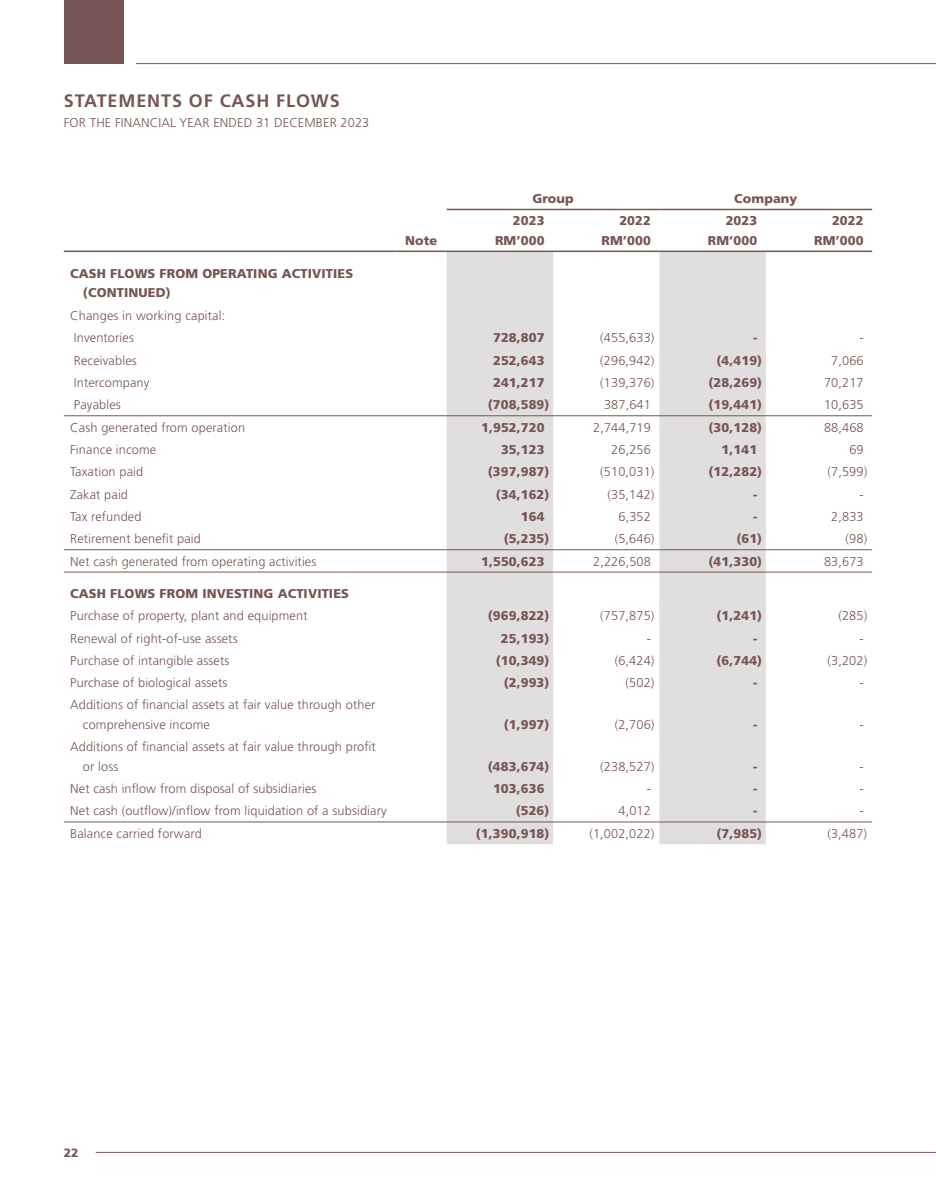
<style>
.page{position:relative;width:936px;height:1191px;background:#fff}
.page>*{position:absolute;margin:0;border:0;box-sizing:border-box;transform-origin:0 0}
.t1{font:700 18px "Frutiger LT Std";letter-spacing:.05em;color:#775554}
.t2{font:300 12.75px/19.5px "Frutiger LT Std";letter-spacing:.01em;color:#775554}
.t3{font:900 12.75px/19.5px "Frutiger LT Std";letter-spacing:.01em;color:#775554;text-align:right}
.t4{font:900 12px "Frutiger LT Std";color:#775554}
</style>
<div class="page">
<div style="left:64px;top:0;width:59px;height:64px;background:#775554"></div>
<hr style="left:96px;top:1152px;width:839px;height:1px;background:#775554">
<hr style="left:136px;top:63px;width:799px;height:1px;background:#775554">
<svg style="left:446px;top:252px;width:319px;height:592px;fill:#e0dede"></svg>
<svg style="left:446px;top:550px;width:319px;height:54px"></svg>
<hr style="left:64px;top:250px;width:331px;height:2px;background:#775554">
<hr style="left:395px;top:250px;width:51px;height:2px;background:#775554">
<hr style="left:446px;top:250px;width:107px;height:2px;background:#775554">
<hr style="left:553px;top:250px;width:106px;height:2px;background:#775554">
<hr style="left:659px;top:250px;width:106px;height:2px;background:#775554">
<hr style="left:765px;top:250px;width:107px;height:2px;background:#775554">
<hr style="left:446px;top:209px;width:107px;height:1px;background:#775554">
<hr style="left:553px;top:209px;width:106px;height:1px;background:#775554">
<hr style="left:659px;top:209px;width:106px;height:1px;background:#775554">
<hr style="left:765px;top:209px;width:107px;height:1px;background:#775554">
<hr style="left:64px;top:549px;width:331px;height:1px;background:#775554">
<hr style="left:395px;top:549px;width:51px;height:1px;background:#775554">
<hr style="left:446px;top:549px;width:107px;height:1px;background:#775554">
<hr style="left:553px;top:549px;width:106px;height:1px;background:#775554">
<hr style="left:659px;top:549px;width:106px;height:1px;background:#775554">
<hr style="left:765px;top:549px;width:107px;height:1px;background:#775554">
<hr style="left:64px;top:415px;width:331px;height:1px;background:#775554">
<hr style="left:395px;top:415px;width:51px;height:1px;background:#775554">
<hr style="left:446px;top:415px;width:107px;height:1px;background:#775554">
<hr style="left:553px;top:415px;width:106px;height:1px;background:#775554">
<hr style="left:659px;top:415px;width:106px;height:1px;background:#775554">
<hr style="left:765px;top:415px;width:107px;height:1px;background:#775554">
<hr style="left:64px;top:571px;width:331px;height:1px;background:#775554">
<hr style="left:395px;top:571px;width:51px;height:1px;background:#775554">
<hr style="left:446px;top:571px;width:107px;height:1px;background:#775554">
<hr style="left:553px;top:571px;width:106px;height:1px;background:#775554">
<hr style="left:659px;top:571px;width:106px;height:1px;background:#775554">
<hr style="left:765px;top:571px;width:107px;height:1px;background:#775554">
<hr style="left:64px;top:821px;width:331px;height:1px;background:#775554">
<hr style="left:395px;top:821px;width:51px;height:1px;background:#775554">
<hr style="left:446px;top:821px;width:107px;height:1px;background:#775554">
<hr style="left:553px;top:821px;width:106px;height:1px;background:#775554">
<hr style="left:659px;top:821px;width:106px;height:1px;background:#775554">
<hr style="left:765px;top:821px;width:107px;height:1px;background:#775554">
<h1 class="t1" style="left:64px;top:90px;width:277px">STATEMENTS OF CASH FLOWS</h1>
<p class="t2" style="left:64px;top:113px;width:307px">FOR THE FINANCIAL YEAR ENDED 31 DECEMBER 2023</p>
<p class="t3" style="left:83px;top:263px;width:272px;text-align:left;text-indent:-13px">CASH FLOWS FROM OPERATING ACTIVITIES (CONTINUED)</p>
<p class="t2" style="left:70px;top:305px;width:156px;line-height:22.4px">Changes in working capital:<br>Inventories</p>
<p class="t3" style="left:405px;top:231px;width:34px">Note</p>
<p class="t3" style="left:532px;top:189px;width:43px">Group</p>
<p class="t3" style="left:734px;top:189px;width:65px">Company</p>
<p class="t3" style="left:495px;top:211px;width:51px">2023<br>RM’000</p>
<p class="t3" style="left:601px;top:211px;width:51px">2022<br>RM’000</p>
<p class="t3" style="left:707px;top:211px;width:51px">2023<br>RM’000</p>
<p class="t3" style="left:814px;top:211px;width:51px">2022<br>RM’000</p>
<p class="t3" style="left:493px;top:328px;width:53px">728,807</p>
<p class="t2" style="left:600px;top:328px;width:56px">(455,633)</p>
<p class="t3" style="left:753px;top:328px;width:6px">-</p>
<p class="t2" style="left:859px;top:328px;width:6px">-</p>
<p class="t2" style="left:74px;top:351px;width:64px">Receivables</p>
<p class="t3" style="left:493px;top:350px;width:53px">252,643</p>
<p class="t2" style="left:600px;top:351px;width:56px">(296,942)</p>
<p class="t3" style="left:716px;top:350px;width:47px">(4,419)</p>
<p class="t2" style="left:831px;top:351px;width:34px">7,066</p>
<p class="t2" style="left:74px;top:373px;width:77px">Intercompany</p>
<p class="t3" style="left:493px;top:373px;width:53px">241,217</p>
<p class="t2" style="left:600px;top:373px;width:56px">(139,376)</p>
<p class="t3" style="left:708px;top:373px;width:55px">(28,269)</p>
<p class="t2" style="left:824px;top:373px;width:41px">70,217</p>
<p class="t2" style="left:74px;top:395px;width:48px">Payables</p>
<p class="t3" style="left:488px;top:395px;width:63px">(708,589)</p>
<p class="t2" style="left:604px;top:395px;width:48px">387,641</p>
<p class="t3" style="left:708px;top:395px;width:55px">(19,441)</p>
<p class="t2" style="left:824px;top:395px;width:41px">10,635</p>
<p class="t2" style="left:70px;top:418px;width:176px">Cash generated from operation</p>
<p class="t3" style="left:481px;top:417px;width:65px">1,952,720</p>
<p class="t2" style="left:593px;top:418px;width:59px">2,744,719</p>
<p class="t3" style="left:708px;top:417px;width:55px">(30,128)</p>
<p class="t2" style="left:824px;top:418px;width:41px">88,468</p>
<p class="t2" style="left:70px;top:440px;width:87px">Finance income</p>
<p class="t3" style="left:501px;top:440px;width:45px">35,123</p>
<p class="t2" style="left:611px;top:440px;width:41px">26,256</p>
<p class="t3" style="left:721px;top:440px;width:37px">1,141</p>
<p class="t2" style="left:849px;top:440px;width:16px">69</p>
<p class="t2" style="left:70px;top:462px;width:75px">Taxation paid</p>
<p class="t3" style="left:488px;top:462px;width:63px">(397,987)</p>
<p class="t2" style="left:600px;top:462px;width:56px">(510,031)</p>
<p class="t3" style="left:708px;top:462px;width:55px">(12,282)</p>
<p class="t2" style="left:827px;top:462px;width:41px">(7,599)</p>
<p class="t2" style="left:70px;top:484px;width:59px">Zakat paid</p>
<p class="t3" style="left:495px;top:484px;width:55px">(34,162)</p>
<p class="t2" style="left:607px;top:484px;width:48px">(35,142)</p>
<p class="t3" style="left:753px;top:484px;width:6px">-</p>
<p class="t2" style="left:859px;top:484px;width:6px">-</p>
<p class="t2" style="left:70px;top:507px;width:73px">Tax refunded</p>
<p class="t3" style="left:521px;top:507px;width:25px">164</p>
<p class="t2" style="left:618px;top:507px;width:34px">6,352</p>
<p class="t3" style="left:753px;top:507px;width:6px">-</p>
<p class="t2" style="left:831px;top:507px;width:34px">2,833</p>
<p class="t2" style="left:70px;top:529px;width:132px">Retirement benefit paid</p>
<p class="t3" style="left:503px;top:529px;width:47px">(5,235)</p>
<p class="t2" style="left:614px;top:529px;width:41px">(5,646)</p>
<p class="t3" style="left:736px;top:529px;width:27px">(61)</p>
<p class="t2" style="left:845px;top:529px;width:23px">(98)</p>
<p class="t2" style="left:70px;top:551px;width:248px">Net cash generated from operating activities</p>
<p class="t3" style="left:481px;top:551px;width:65px">1,550,623</p>
<p class="t2" style="left:593px;top:551px;width:59px">2,226,508</p>
<p class="t3" style="left:708px;top:551px;width:55px">(41,330)</p>
<p class="t2" style="left:824px;top:551px;width:41px">83,673</p>
<p class="t3" style="left:70px;top:583px;width:280px">CASH FLOWS FROM INVESTING ACTIVITIES</p>
<p class="t2" style="left:70px;top:606px;width:239px">Purchase of property, plant and equipment</p>
<p class="t3" style="left:488px;top:606px;width:63px">(969,822)</p>
<p class="t2" style="left:600px;top:606px;width:56px">(757,875)</p>
<p class="t3" style="left:716px;top:606px;width:47px">(1,241)</p>
<p class="t2" style="left:838px;top:606px;width:30px">(285)</p>
<p class="t2" style="left:70px;top:628px;width:169px">Renewal of right-of-use assets</p>
<p class="t3" style="left:501px;top:628px;width:50px">25,193)</p>
<p class="t2" style="left:646px;top:628px;width:6px">-</p>
<p class="t3" style="left:753px;top:628px;width:6px">-</p>
<p class="t2" style="left:859px;top:628px;width:6px">-</p>
<p class="t2" style="left:70px;top:651px;width:161px">Purchase of intangible assets</p>
<p class="t3" style="left:495px;top:650px;width:55px">(10,349)</p>
<p class="t2" style="left:614px;top:651px;width:41px">(6,424)</p>
<p class="t3" style="left:716px;top:650px;width:47px">(6,744)</p>
<p class="t2" style="left:827px;top:651px;width:41px">(3,202)</p>
<p class="t2" style="left:70px;top:673px;width:159px">Purchase of biological assets</p>
<p class="t3" style="left:503px;top:673px;width:47px">(2,993)</p>
<p class="t2" style="left:625px;top:673px;width:30px">(502)</p>
<p class="t3" style="left:753px;top:673px;width:6px">-</p>
<p class="t2" style="left:859px;top:673px;width:6px">-</p>
<p class="t2" style="left:83px;top:695px;width:294px;text-indent:-13px">Additions of financial assets at fair value through other comprehensive income</p>
<p class="t3" style="left:503px;top:714px;width:47px">(1,997)</p>
<p class="t2" style="left:614px;top:715px;width:41px">(2,706)</p>
<p class="t3" style="left:753px;top:714px;width:6px">-</p>
<p class="t2" style="left:859px;top:715px;width:6px">-</p>
<p class="t2" style="left:83px;top:737px;width:294px;text-indent:-13px">Additions of financial assets at fair value through profit or loss</p>
<p class="t3" style="left:488px;top:756px;width:63px">(483,674)</p>
<p class="t2" style="left:600px;top:757px;width:56px">(238,527)</p>
<p class="t3" style="left:753px;top:756px;width:6px">-</p>
<p class="t2" style="left:859px;top:757px;width:6px">-</p>
<p class="t2" style="left:70px;top:779px;width:248px">Net cash inflow from disposal of subsidiaries</p>
<p class="t3" style="left:493px;top:779px;width:53px">103,636</p>
<p class="t2" style="left:646px;top:779px;width:6px">-</p>
<p class="t3" style="left:753px;top:779px;width:6px">-</p>
<p class="t2" style="left:859px;top:779px;width:6px">-</p>
<p class="t2" style="left:70px;top:801px;width:318px">Net cash (outflow)/inflow from liquidation of a subsidiary</p>
<p class="t3" style="left:515px;top:801px;width:35px">(526)</p>
<p class="t2" style="left:618px;top:801px;width:34px">4,012</p>
<p class="t3" style="left:753px;top:801px;width:6px">-</p>
<p class="t2" style="left:859px;top:801px;width:6px">-</p>
<p class="t2" style="left:70px;top:823px;width:133px">Balance carried forward</p>
<p class="t3" style="left:476px;top:823px;width:75px">(1,390,918)</p>
<p class="t2" style="left:589px;top:823px;width:67px">(1,002,022)</p>
<p class="t3" style="left:716px;top:823px;width:47px">(7,985)</p>
<p class="t2" style="left:827px;top:823px;width:41px">(3,487)</p>
<p class="t4" style="left:64px;top:1145px;width:16px">22</p>
</div>
